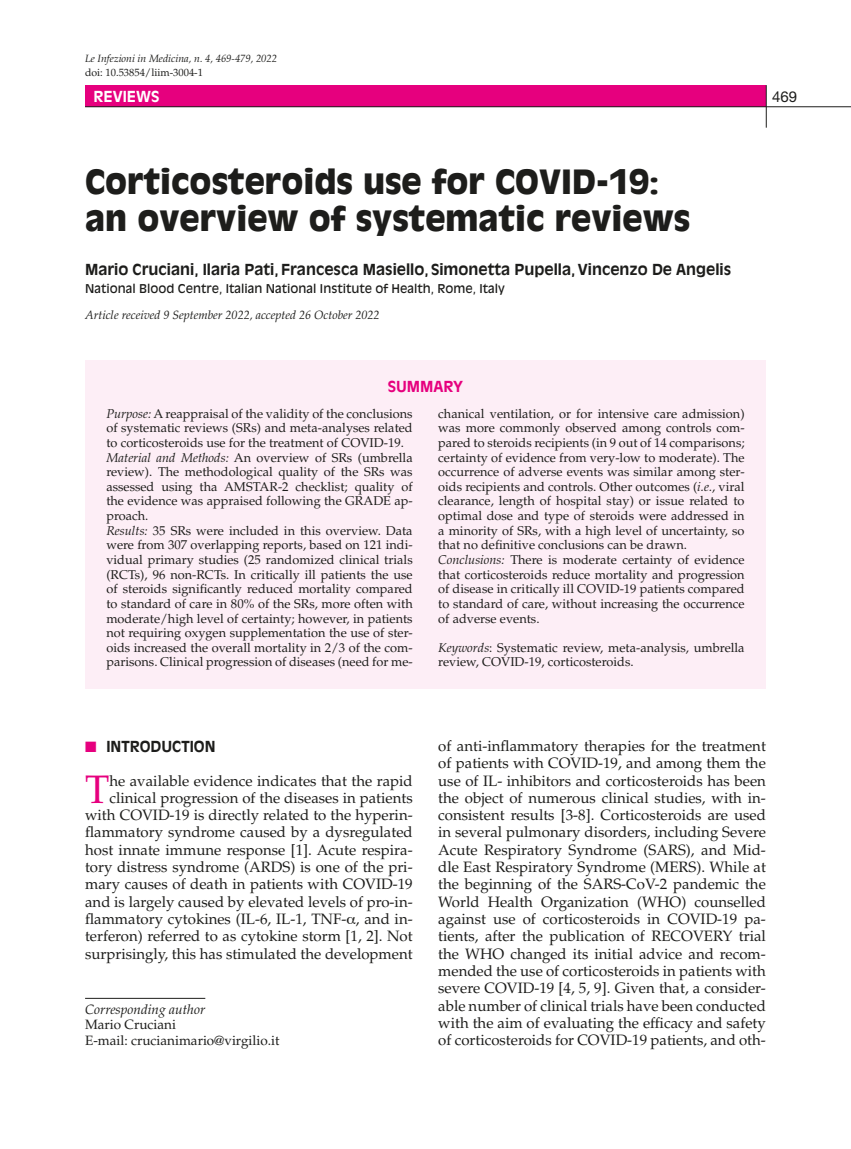
<style>
.page{position:relative;width:851px;height:1149px;background:#fff}
.page>*{position:absolute;margin:0;border:0;box-sizing:border-box;transform-origin:0 0}
.t1{font:39.75px "Palatino LT Std";color:#e6007e}
.t2{font:900 33px/37.5px "Antique Olive Std";color:#1d1d1b}
.t3{font:15px/17.2px "Palatino LT Std";color:#1d1d1b;text-align:right}
.t4{font:700 15px "Antique Olive Std";color:#1d1d1b}
.t5{font:700 15px "Antique Olive Std";color:#fff}
.t6{font:700 15px "Antique Olive Std";color:#e6007e}
.t7{font:15px "Helvetica Neue LT Std";color:#1d1d1b}
.t8{font:13.5px/15.8px "Palatino LT Std";color:#1d1d1b}
.t9{font:italic 13.5px "Palatino LT Std";color:#1d1d1b}
.t10{font:12.75px/14.5px "Palatino LT Std";color:#1d1d1b}
.t11{font:12px "Antique Olive Std";color:#1d1d1b}
.t12{font:italic 12px "Palatino LT Std";color:#1d1d1b}
.t13{font:italic 10.5px "Palatino LT Std";color:#1d1d1b}
.t14{font:10.5px "Palatino LT Std";color:#1d1d1b}
.s1{font-style:italic}
.s2{color:#e6007e}
</style>
<div class="page">
<div style="left:85px;top:85px;width:680px;height:21px;background:#e6007e"></div>
<hr style="left:765px;top:85px;width:1px;height:43px;background:#1d1d1b">
<hr style="left:85px;top:106px;width:765px;height:1px;background:#1d1d1b">
<hr style="left:85px;top:997px;width:120px;height:1px;background:#1d1d1b">
<div style="left:85px;top:360px;width:680px;height:329px;background:#fdeef6"></div>
<p class="t13" style="left:85px;top:53px;width:193px">Le Infezioni in Medicina, n. 4, 469-479, 2022</p>
<p class="t14" style="left:85px;top:66px;width:119px">doi: 10.53854/liim-3004-1</p>
<p class="t5" style="left:94px;top:87px;width:67px">REVIEWS</p>
<p class="t7" style="left:772px;top:87px;width:27px">469</p>
<h2 class="t2" style="left:85px;top:163px;width:606px">Corticosteroids use for COVID-19: an overview of systematic reviews</h2>
<p class="t4" style="left:85px;top:260px;width:647px">Mario Cruciani, Ilaria Pati, Francesca Masiello, Simonetta Pupella, Vincenzo De Angelis</p>
<p class="t11" style="left:85px;top:282px;width:421px">National Blood Centre, Italian National Institute of Health, Rome, Italy</p>
<p class="t12" style="left:85px;top:308px;width:296px">Article received 9 September 2022, accepted 26 October 2022</p>
<p class="t6" style="left:387px;top:377px;width:77px">SUMMARY</p>
<p class="t10" style="left:106px;top:406px;width:308px"><span class="s1">Purpose:</span> A reappraisal of the validity of the conclusions of systematic reviews (SRs) and meta-analyses related to corticosteroids use for the treatment of COVID-19.<br><span class="s1">Material and Methods:</span> An overview of SRs (umbrella review). The methodological quality of the SRs was assessed using tha AMSTAR-2 checklist; quality of the evidence was appraised following the GRADE ap&shy;proach.<br><span class="s1">Results:</span> 35 SRs were included in this overview. Data were from 307 overlapping reports, based on 121 indi&shy;vidual primary studies (25 randomized clinical trials (RCTs), 96 non-RCTs. In critically ill patients the use of steroids significantly reduced mortality compared to standard of care in 80% of the SRs, more often with moderate/high level of certainty; however, in patients not requiring oxygen supplementation the use of ster&shy;oids increased the overall mortality in 2/3 of the com&shy;parisons. Clinical progression of diseases (need for me-</p>
<p class="t10" style="left:438px;top:406px;width:308px">chanical ventilation, or for intensive care admission) was more commonly observed among controls com&shy;pared to steroids recipients (in 9 out of 14 comparisons; certainty of evidence from very-low to moderate). The occurrence of adverse events was similar among ster&shy;oids recipients and controls. Other outcomes (<span class="s1">i.e.</span>, viral clearance, length of hospital stay) or issue related to optimal dose and type of steroids were addressed in a minority of SRs, with a high level of uncertainty, so that no definitive conclusions can be drawn.<br><span class="s1">Conclusions:</span> There is moderate certainty of evidence that corticosteroids reduce mortality and progression of disease in critically ill COVID-19 patients compared to standard of care, without increasing the occurrence of adverse events.</p>
<p class="t10" style="left:438px;top:640px;width:308px"><span class="s1">Keywords</span>: Systematic review, meta-analysis, umbrella review, COVID-19, corticosteroids.</p>
<p class="t4" style="left:85px;top:736px;width:132px"><span class="s2">■</span> INTRODUCTION</p>
<h1 class="t1" style="left:85px;top:765px;width:26px">T</h1>
<p class="t3" style="left:85px;top:771px;width:329px">he available evidence indicates that the rapid clinical progression of the diseases in patients with COVID-19 is directly related to the hyperin&shy;flammatory syndrome caused by a dysregulated host innate immune response [1]. Acute respira&shy;tory distress syndrome (ARDS) is one of the pri&shy;mary causes of death in patients with COVID-19 and is largely caused by elevated levels of pro-in&shy;flammatory cytokines (IL-6, IL-1, TNF- , and in&shy;terferon) referred to as cytokine storm [1, 2]. Not surprisingly, this has stimulated the development</p>
<p class="t9" style="left:85px;top:1000px;width:122px">Corresponding author</p>
<p class="t8" style="left:85px;top:1016px;width:196px">Mario Cruciani<br>E-mail: crucianimario@virgilio.it</p>
<p class="t3" style="left:438px;top:737px;width:329px;text-align:justify">of anti-inflammatory therapies for the treatment of patients with COVID-19, and among them the use of IL- inhibitors and corticosteroids has been the object of numerous clinical studies, with in&shy;consistent results [3-8]. Corticosteroids are used in several pulmonary disorders, including Severe Acute Respiratory Syndrome (SARS), and Mid&shy;dle East Respiratory Syndrome (MERS). While at the beginning of the SARS-CoV-2 pandemic the World Health Organization (WHO) counselled against use of corticosteroids in COVID-19 pa&shy;tients, after the publication of RECOVERY trial the WHO changed its initial advice and recom&shy;mended the use of corticosteroids in patients with severe COVID-19 [4, 5, 9]. Given that, a consider&shy;able number of clinical trials have been conducted with the aim of evaluating the efficacy and safety of corticosteroids for COVID-19 patients, and oth-</p>
</div>
